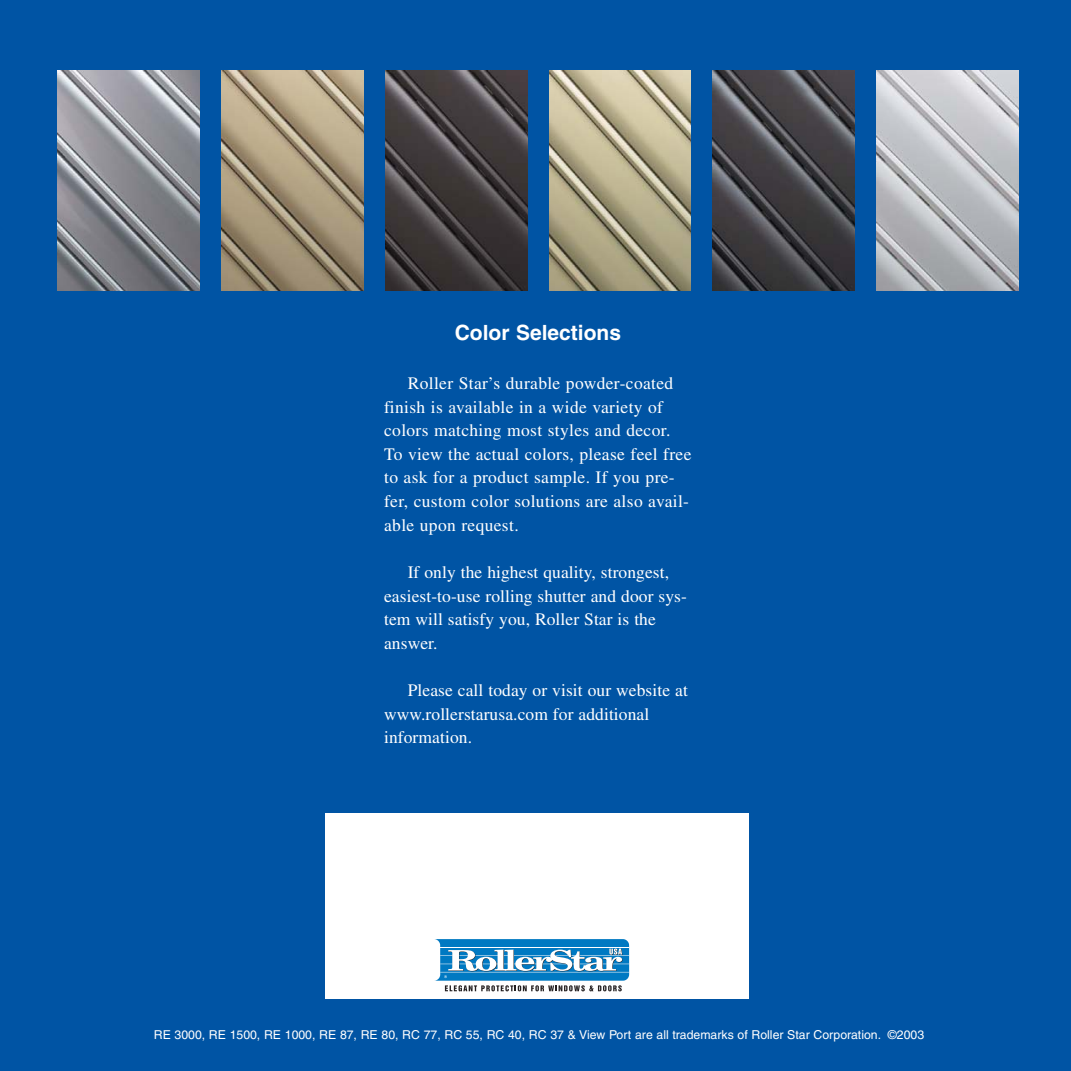
<style>
.page{position:relative;width:1071px;height:1071px;background:#0054a4}
.page>*{position:absolute;margin:0;border:0;box-sizing:border-box;transform-origin:0 0}
.t1{font:700 21px "Helvetica";color:#fff}
.t2{font:17.5px/23.6px "Times";letter-spacing:.005em;color:#fff}
.t3{font:12.25px "Helvetica";color:#fff}
</style>
<div class="page">
<img style="left:58px;top:70px;width:141px;height:220px">
<img style="left:222px;top:70px;width:141px;height:220px">
<img style="left:385px;top:70px;width:142px;height:220px">
<img style="left:549px;top:70px;width:142px;height:220px">
<img style="left:713px;top:70px;width:142px;height:220px">
<img style="left:877px;top:70px;width:141px;height:220px">
<div style="left:325px;top:813px;width:423px;height:186px;background:#fff"></div>
<svg style="left:445px;top:944px;width:185px;height:48px"></svg>
<svg style="left:435px;top:939px;width:194px;height:52px"></svg>
<p class="t1" style="left:455px;top:325px;width:168px">Color Selections</p>
<p class="t2" style="left:384px;top:373px;width:309px;text-indent:24px">Roller Star’s durable powder-coated finish is available in a wide variety of colors matching most styles and decor.<br>To view the actual colors, please feel free to ask for a product sample. If you pre&shy;fer, custom color solutions are also avail&shy;able upon request.</p>
<p class="t2" style="left:384px;top:562px;width:304px;text-indent:24px">If only the highest quality, strongest, easiest-to-use rolling shutter and door sys&shy;tem will satisfy you, Roller Star is the answer.</p>
<p class="t2" style="left:384px;top:680px;width:305px;text-indent:24px">Please call today or visit our website at www.rollerstarusa.com for additional information.</p>
<p class="t3" style="left:154px;top:1030px;width:772px">RE 3000, RE 1500, RE 1000, RE 87, RE 80, RC 77, RC 55, RC 40, RC 37 &amp; View Port are all trademarks of Roller Star Corporation. ©2003</p>
</div>
